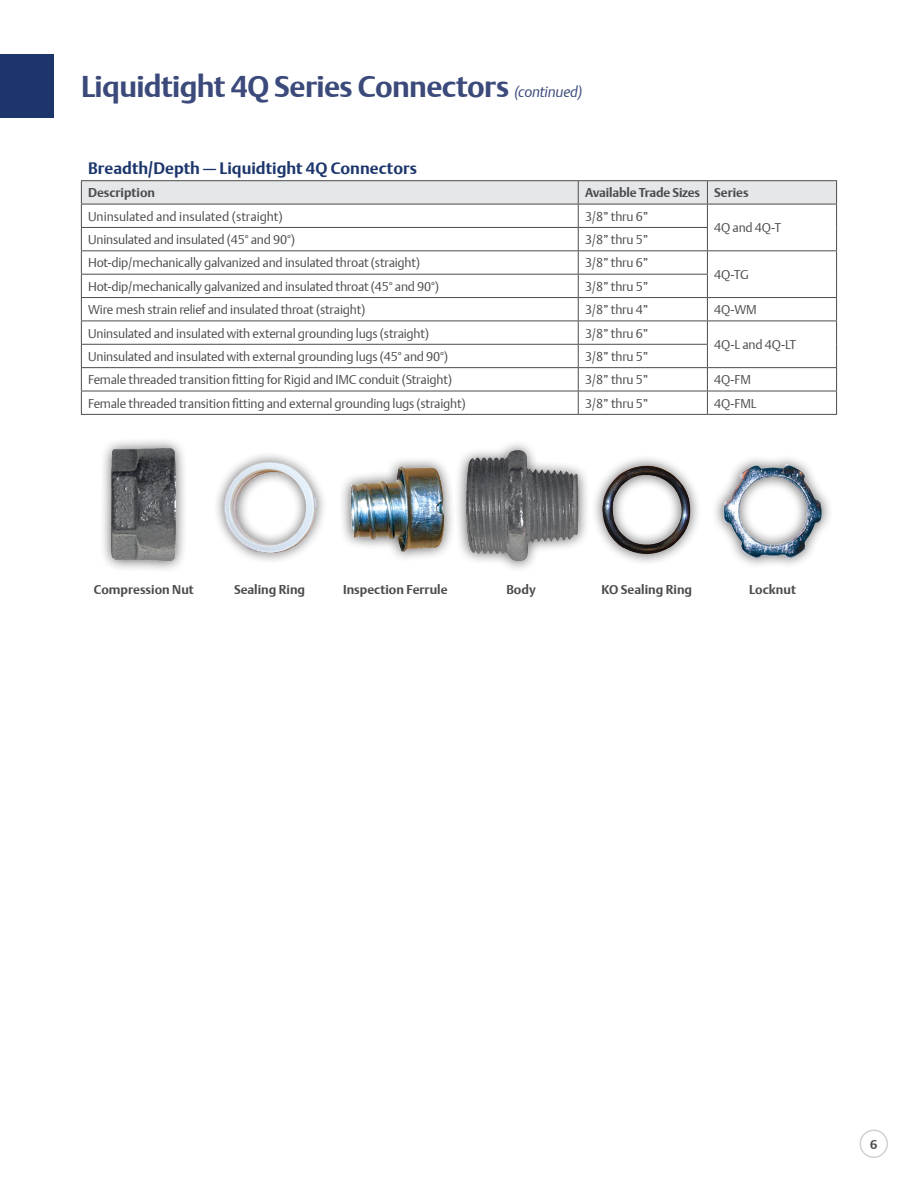
<style>
.page{position:relative;width:918px;height:1188px;background:#fff}
.page>*{position:absolute;margin:0;border:0;box-sizing:border-box;transform-origin:0 0}
.t1{font:700 30px "DTL Argo T";letter-spacing:-.02em;color:#3b4a7a}
.t2{font:700 16.5px "DTL Argo T";color:#1c366c}
.t3{font:12.75px "DTL Argo T Light";letter-spacing:-.015em;color:#4b4c4d}
.t4{font:700 12.75px "DTL Argo T";color:#4b4c4d}
.s1{font-family:"DTL Argo T Light";font-weight:400;font-style:italic;font-size:15px}
</style>
<div class="page">
<div style="left:860px;top:1130px;width:28px;height:28px;border:2px solid #d1d2d4;border-radius:50%"></div>
<div style="left:0;top:54px;width:54px;height:64px;background:#1c366c"></div>
<hr style="left:81px;top:180px;width:497px;height:1px;background:#4b4c4d">
<hr style="left:578px;top:180px;width:129px;height:1px;background:#4b4c4d">
<hr style="left:707px;top:180px;width:130px;height:1px;background:#4b4c4d">
<svg style="left:81px;top:181px;width:756px;height:233px"></svg>
<hr style="left:81px;top:414px;width:497px;height:1px;background:#4b4c4d">
<hr style="left:578px;top:414px;width:129px;height:1px;background:#4b4c4d">
<hr style="left:707px;top:414px;width:130px;height:1px;background:#4b4c4d">
<div style="left:99px;top:437px;width:89px;height:136px;background:#fafafa"></div>
<img style="left:105px;top:441px;width:78px;height:127px">
<img style="left:216px;top:454px;width:108px;height:107px">
<img style="left:342px;top:460px;width:109px;height:98px">
<div style="left:454px;top:439px;width:136px;height:134px;background:#231f20;opacity:.75"></div>
<img style="left:457px;top:440px;width:126px;height:128px">
<img style="left:595px;top:458px;width:103px;height:104px">
<img style="left:715px;top:458px;width:115px;height:107px">
<h1 class="t1" style="left:81px;top:69px;width:503px">Liquidtight 4Q Series Connectors <span class="s1">(continued)</span></h1>
<p class="t2" style="left:88px;top:158px;width:331px">Breadth/Depth — Liquidtight 4Q Connectors</p>
<p class="t4" style="left:88px;top:185px;width:69px">Description</p>
<p class="t4" style="left:585px;top:185px;width:165px">Available Trade Sizes Series</p>
<p class="t3" style="left:88px;top:209px;width:196px">Uninsulated and insulated (straight)</p>
<p class="t3" style="left:585px;top:209px;width:65px">3/8” thru 6”</p>
<p class="t3" style="left:714px;top:220px;width:69px">4Q and 4Q-T</p>
<p class="t3" style="left:88px;top:232px;width:208px">Uninsulated and insulated (45° and 90°)</p>
<p class="t3" style="left:585px;top:232px;width:65px">3/8” thru 5”</p>
<p class="t3" style="left:88px;top:255px;width:334px">Hot-dip/mechanically galvanized and insulated throat (straight)</p>
<p class="t3" style="left:585px;top:255px;width:65px">3/8” thru 6”</p>
<p class="t3" style="left:714px;top:267px;width:36px">4Q-TG</p>
<p class="t3" style="left:88px;top:279px;width:353px">Hot-dip/mechanically galvanized and insulated throat (45° and 90°)</p>
<p class="t3" style="left:585px;top:279px;width:65px">3/8” thru 5”</p>
<p class="t3" style="left:88px;top:302px;width:279px">Wire mesh strain relief and insulated throat (straight)</p>
<p class="t3" style="left:585px;top:302px;width:65px">3/8” thru 4”</p>
<p class="t3" style="left:714px;top:302px;width:44px">4Q-WM</p>
<p class="t3" style="left:88px;top:325px;width:343px">Uninsulated and insulated with external grounding lugs (straight)</p>
<p class="t3" style="left:585px;top:325px;width:65px">3/8” thru 6”</p>
<p class="t3" style="left:714px;top:337px;width:84px">4Q-L and 4Q-LT</p>
<p class="t3" style="left:88px;top:349px;width:361px">Uninsulated and insulated with external grounding lugs (45° and 90°)</p>
<p class="t3" style="left:585px;top:349px;width:65px">3/8” thru 5”</p>
<p class="t3" style="left:88px;top:372px;width:365px">Female threaded transition fitting for Rigid and IMC conduit (Straight)</p>
<p class="t3" style="left:585px;top:372px;width:65px">3/8” thru 5”</p>
<p class="t3" style="left:714px;top:372px;width:38px">4Q-FM</p>
<p class="t3" style="left:88px;top:396px;width:379px">Female threaded transition fitting and external grounding lugs (straight)</p>
<p class="t3" style="left:585px;top:396px;width:65px">3/8” thru 5”</p>
<p class="t3" style="left:714px;top:396px;width:44px">4Q-FML</p>
<p class="t4" style="left:94px;top:582px;width:102px">Compression Nut</p>
<p class="t4" style="left:234px;top:582px;width:73px">Sealing Ring</p>
<p class="t4" style="left:343px;top:582px;width:106px">Inspection Ferrule</p>
<p class="t4" style="left:506px;top:582px;width:31px">Body</p>
<p class="t4" style="left:602px;top:582px;width:92px">KO Sealing Ring</p>
<p class="t4" style="left:749px;top:582px;width:48px">Locknut</p>
<p class="t4" style="left:870px;top:1137px;width:9px">6</p>
</div>
